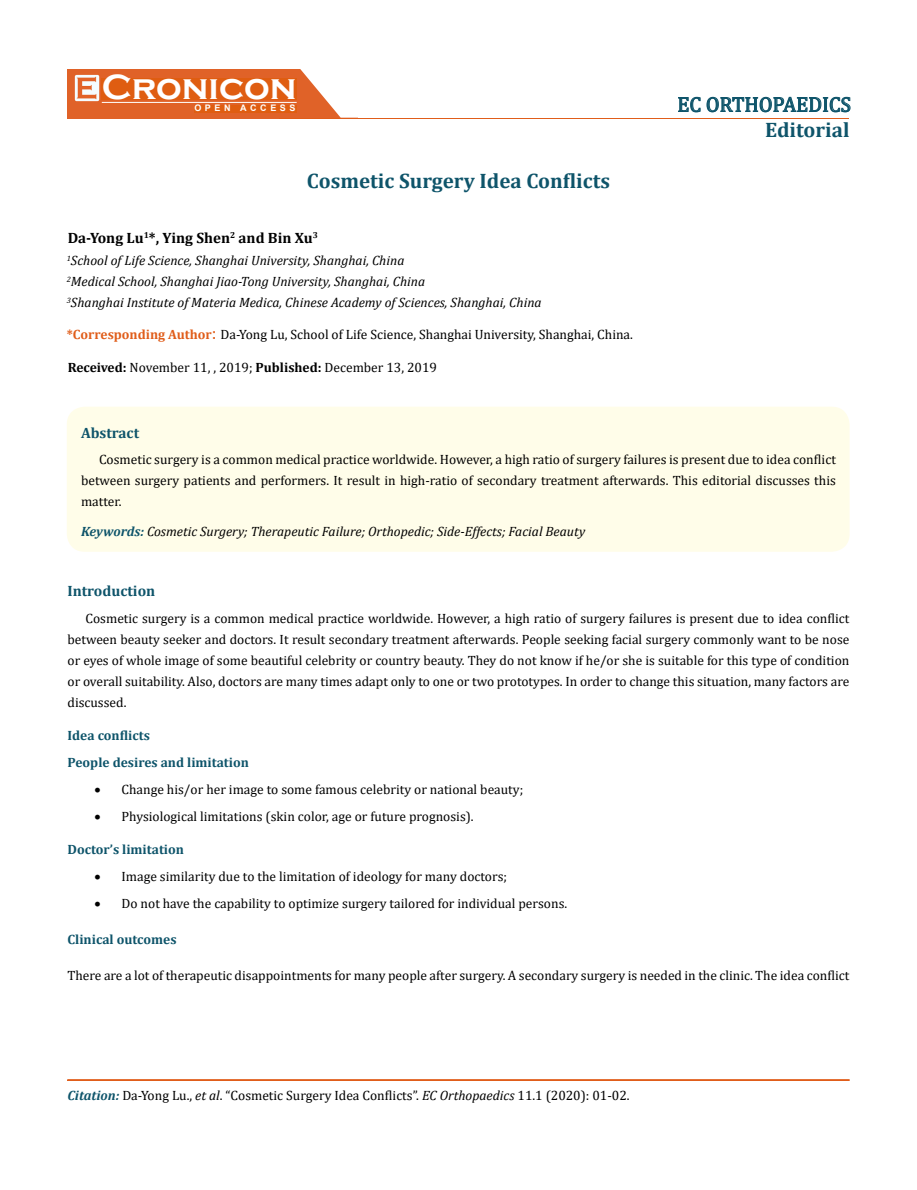
<style>
.page{position:relative;width:917px;height:1190px;background:#fff}
.page>*{position:absolute;margin:0;border:0;box-sizing:border-box;transform-origin:0 0}
.t1{font:700 36px "Copperplate Gothic";color:#fff}
.t2{font:700 21px "Cambria";color:#0e546a}
.t3{font:21px "Cambria";color:#0e546a}
.t4{font:700 15px "Cambria";color:#000}
.t5{font:700 15px "Cambria";color:#0e546a}
.t6{font:13.5px/21px "Cambria";color:#000;text-align:justify}
.t7{font:italic 13.5px/21px "Cambria";color:#000}
.t8{font:700 13.5px/27px "Cambria";color:#0e546a}
.t9{font:700 9px "Arial";letter-spacing:.4em;color:#fff}
.s1{font-weight:700;color:#e05d1a}
.s2{font-size:18px;color:#e05d1a}
.s3{font-weight:700}
.s4{font-weight:700;color:#0e546a}
.s5{font-weight:700;font-style:italic;color:#0e546a}
.s6{font-style:italic}
</style>
<div class="page">
<div style="left:67px;top:70px;width:290px;height:49px;background:#e06228"></div>
<svg style="left:300px;top:69px;width:58px;height:49px"></svg>
<img style="left:75px;top:75px;width:24px;height:26px">
<div style="left:102px;top:79px;width:195px;height:21px;background:#df5d11"></div>
<div style="left:194px;top:105px;width:103px;height:7px;background:#df5d11"></div>
<svg style="left:678px;top:97px;width:22px;height:15px"></svg>
<svg style="left:706px;top:97px;width:144px;height:15px"></svg>
<hr style="left:102px;top:102px;width:194px;height:1px;background:#fff">
<hr style="left:279px;top:118px;width:569px;height:1px;background:#e05d1a">
<hr style="left:67px;top:1080px;width:782px;height:1px;background:#e05d1a">
<div style="left:67px;top:1079px;width:782px;height:1px;border:1px solid #e05d1a"></div>
<div style="left:67px;top:406px;width:782px;height:146px;background:#fffde9;border-radius:18px"></div>
<h1 class="t1" style="left:102px;top:68px;width:196px">Cronicon</h1>
<p class="t9" style="left:194px;top:102px;width:103px">OPEN ACCESS</p>
<h2 class="t3" style="left:677px;top:92px;width:175px">EC ORTHOPAEDICS</h2>
<h2 class="t2" style="left:765px;top:115px;width:86px">Editorial</h2>
<h2 class="t2" style="left:307px;top:166px;width:304px">Cosmetic Surgery Idea Conflicts</h2>
<p class="t4" style="left:68px;top:227px;width:252px">Da-Yong Lu<sup>1</sup>*, Ying Shen<sup>2</sup> and Bin Xu<sup>3</sup></p>
<p class="t7" style="left:67px;top:249px;width:476px"><sup>1</sup>School of Life Science, Shanghai University, Shanghai, China<br><sup>2</sup>Medical School, Shanghai Jiao-Tong University, Shanghai, China<br><sup>3</sup>Shanghai Institute of Materia Medica, Chinese Academy of Sciences, Shanghai, China</p>
<p class="t6" style="left:67px;top:324px;width:567px"><span class="s1">*Corresponding Author</span><span class="s2">:</span> Da-Yong Lu, School of Life Science, Shanghai University, Shanghai, China.</p>
<p class="t6" style="left:68px;top:356px;width:371px"><span class="s3">Received:</span> November 11, , 2019; <span class="s3">Published:</span> December 13, 2019</p>
<p class="t5" style="left:81px;top:422px;width:60px">Abstract</p>
<p class="t6" style="left:81px;top:448px;width:756px;text-indent:18px">Cosmetic surgery is a common medical practice worldwide. However, a high ratio of surgery failures is present due to idea conflict between surgery patients and performers. It result in high-ratio of secondary treatment afterwards. This editorial discusses this matter.</p>
<p class="t7" style="left:81px;top:520px;width:505px"><span class="s4">Keywords:</span> Cosmetic Surgery; Therapeutic Failure; Orthopedic; Side-Effects; Facial Beauty</p>
<p class="t5" style="left:67px;top:580px;width:89px">Introduction</p>
<p class="t6" style="left:67px;top:607px;width:783px;text-indent:18px">Cosmetic surgery is a common medical practice worldwide. However, a high ratio of surgery failures is present due to idea conflict between beauty seeker and doctors. It result secondary treatment afterwards. People seeking facial surgery commonly want to be nose or eyes of whole image of some beautiful celebrity or country beauty. They do not know if he/or she is suitable for this type of condition or overall suitability. Also, doctors are many times adapt only to one or two prototypes. In order to change this situation, many factors are discussed.</p>
<p class="t8" style="left:67px;top:721px;width:183px">Idea conflicts<br>People desires and limitation</p>
<p class="t6" style="left:94px;top:778px;width:430px">• Change his/or her image to some famous celebrity or national beauty;</p>
<p class="t6" style="left:94px;top:805px;width:381px">• Physiological limitations (skin color, age or future prognosis).</p>
<p class="t8" style="left:67px;top:835px;width:118px">Doctor’s limitation</p>
<p class="t6" style="left:94px;top:865px;width:414px">• Image similarity due to the limitation of ideology for many doctors;</p>
<p class="t6" style="left:94px;top:892px;width:474px">• Do not have the capability to optimize surgery tailored for individual persons.</p>
<p class="t8" style="left:67px;top:925px;width:111px">Clinical outcomes</p>
<p class="t6" style="left:67px;top:964px;width:783px">There are a lot of therapeutic disappointments for many people after surgery. A secondary surgery is needed in the clinic. The idea conflict</p>
<p class="t6" style="left:67px;top:1084px;width:563px"><span class="s5">Citation:</span> Da-Yong Lu., <span class="s6">et al</span>. “Cosmetic Surgery Idea Conflicts”. <span class="s6">EC Orthopaedics</span> 11.1 (2020): 01-02.</p>
</div>
